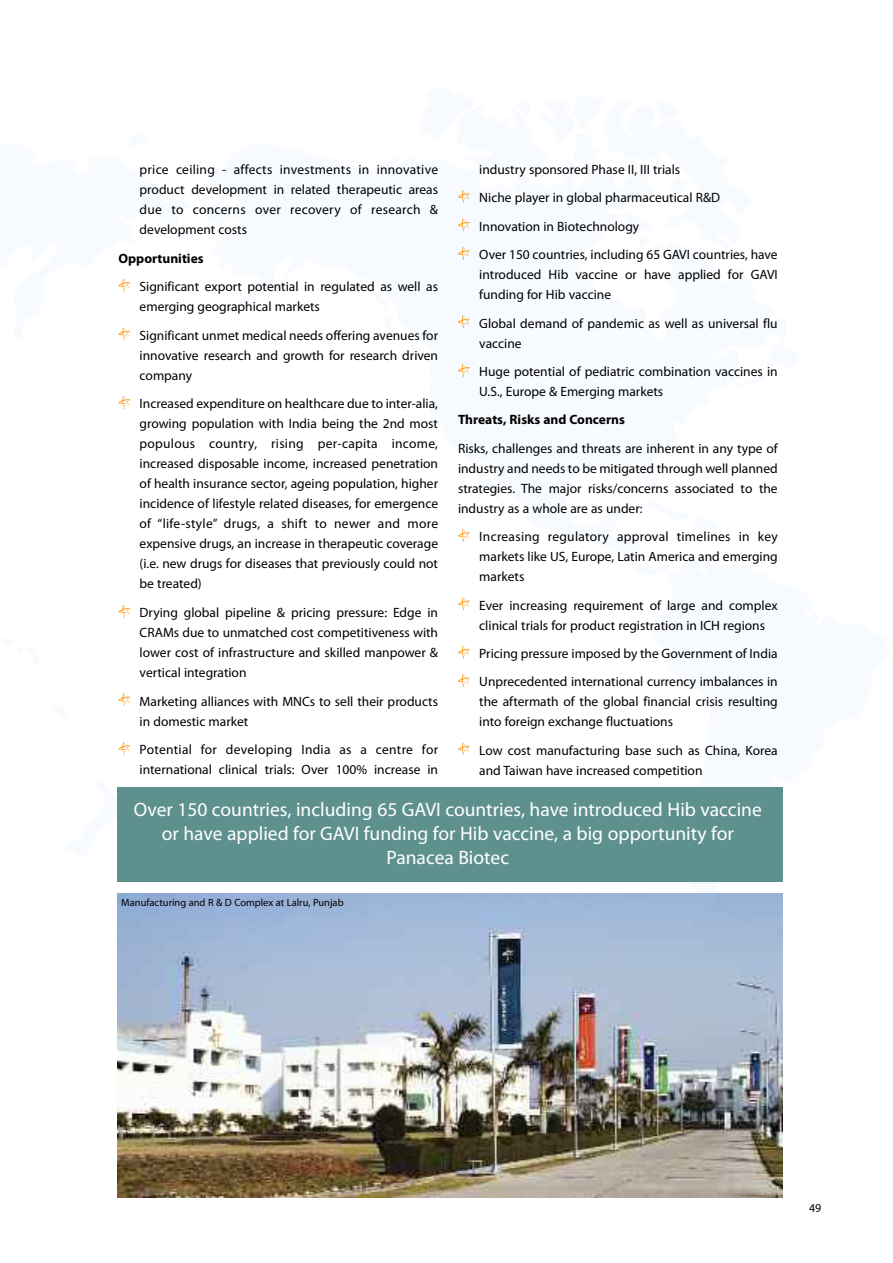
<style>
.page{position:relative;width:893px;height:1263px;background:#fff}
.page>*{position:absolute;margin:0;border:0;box-sizing:border-box;transform-origin:0 0}
.t1{font:19.5px/24px "Myriad Pro";color:#fff;text-align:center}
.t2{font:13.5px/20.1px "Myriad Pro";color:#000}
.t3{font:700 13.5px "Myriad Pro";color:#000}
.t4{font:12px "Myriad Pro";color:#000}
.t5{font:10.5px "Myriad Pro";color:#000}
</style>
<div class="page">
<svg style="left:118px;top:742px;width:12px;height:12px"></svg>
<svg style="left:118px;top:693px;width:12px;height:13px"></svg>
<svg style="left:118px;top:605px;width:12px;height:12px"></svg>
<svg style="left:118px;top:396px;width:12px;height:12px"></svg>
<svg style="left:118px;top:327px;width:12px;height:13px"></svg>
<svg style="left:118px;top:279px;width:12px;height:12px"></svg>
<svg style="left:458px;top:190px;width:12px;height:12px"></svg>
<svg style="left:458px;top:743px;width:12px;height:12px"></svg>
<svg style="left:458px;top:674px;width:12px;height:12px"></svg>
<svg style="left:458px;top:646px;width:12px;height:12px"></svg>
<svg style="left:458px;top:597px;width:12px;height:13px"></svg>
<svg style="left:458px;top:529px;width:12px;height:12px"></svg>
<svg style="left:458px;top:364px;width:12px;height:12px"></svg>
<svg style="left:458px;top:315px;width:12px;height:13px"></svg>
<svg style="left:458px;top:247px;width:12px;height:12px"></svg>
<svg style="left:458px;top:219px;width:12px;height:12px"></svg>
<img style="left:118px;top:893px;width:665px;height:304px">
<div style="left:118px;top:787px;width:665px;height:95px;background:#5e908e"></div>
<p class="t2" style="left:140px;top:160px;width:300px;text-align:justify">price ceiling - affects investments in innovative product development in related therapeutic areas due to concerns over recovery of research &amp; development costs</p>
<p class="t3" style="left:118px;top:253px;width:87px">Opportunities</p>
<p class="t2" style="left:140px;top:278px;width:300px">Significant export potential in regulated as well as emerging geographical markets</p>
<p class="t2" style="left:140px;top:326px;width:300px;text-align:justify">Significant unmet medical needs offering avenues for innovative research and growth for research driven company</p>
<p class="t2" style="left:140px;top:395px;width:300px;text-align:justify">Increased expenditure on healthcare due to inter-alia, growing population with India being the 2nd most populous country, rising per-capita income, increased disposable income, increased penetration of health insurance sector, ageing population, higher incidence of lifestyle related diseases, for emergence of “life-style” drugs, a shift to newer and more expensive drugs, an increase in therapeutic coverage (i.e. new drugs for diseases that previously could not be treated)</p>
<p class="t2" style="left:140px;top:603px;width:300px;text-align:justify">Drying global pipeline &amp; pricing pressure: Edge in CRAMs due to unmatched cost competitiveness with lower cost of infrastructure and skilled manpower &amp; vertical integration</p>
<p class="t2" style="left:140px;top:692px;width:300px">Marketing alliances with MNCs to sell their products in domestic market</p>
<p class="t2" style="left:140px;top:741px;width:300px">Potential for developing India as a centre for international clinical trials: Over 100% increase in</p>
<p class="t2" style="left:479px;top:156px;width:300px;line-height:28.5px">industry sponsored Phase II, III trials<br>Niche player in global pharmaceutical R&amp;D Innovation in Biotechnology<br>Over 150 countries, including 65 GAVI countries, have</p>
<p class="t2" style="left:479px;top:266px;width:300px">introduced Hib vaccine or have applied for GAVI funding for Hib vaccine</p>
<p class="t2" style="left:479px;top:314px;width:300px">Global demand of pandemic as well as universal flu vaccine</p>
<p class="t2" style="left:479px;top:363px;width:300px">Huge potential of pediatric combination vaccines in<br>U.S., Europe &amp; Emerging markets</p>
<p class="t3" style="left:458px;top:415px;width:168px">Threats, Risks and Concerns</p>
<p class="t2" style="left:458px;top:439px;width:321px;text-align:justify">Risks, challenges and threats are inherent in any type of industry and needs to be mitigated through well planned strategies. The major risks/concerns associated to the industry as a whole are as under:</p>
<p class="t2" style="left:479px;top:528px;width:300px;text-align:justify">Increasing regulatory approval timelines in key markets like US, Europe, Latin America and emerging markets</p>
<p class="t2" style="left:479px;top:596px;width:300px">Ever increasing requirement of large and complex clinical trials for product registration in ICH regions</p>
<p class="t2" style="left:479px;top:640px;width:300px;line-height:28.5px">Pricing pressure imposed by the Government of India<br>Unprecedented international currency imbalances in</p>
<p class="t2" style="left:479px;top:693px;width:300px">the aftermath of the global financial crisis resulting into foreign exchange fluctuations</p>
<p class="t2" style="left:479px;top:741px;width:300px">Low cost manufacturing base such as China, Korea and Taiwan have increased competition</p>
<h1 class="t1" style="left:134px;top:799px;width:629px">Over 150 countries, including 65 GAVI countries, have introduced Hib vaccine or have applied for GAVI funding for Hib vaccine, a big opportunity for<br>Panacea Biotec</h1>
<p class="t5" style="left:121px;top:898px;width:224px">Manufacturing and R &amp; D Complex at Lalru, Punjab</p>
<p class="t4" style="left:809px;top:1203px;width:14px">49</p>
</div>
